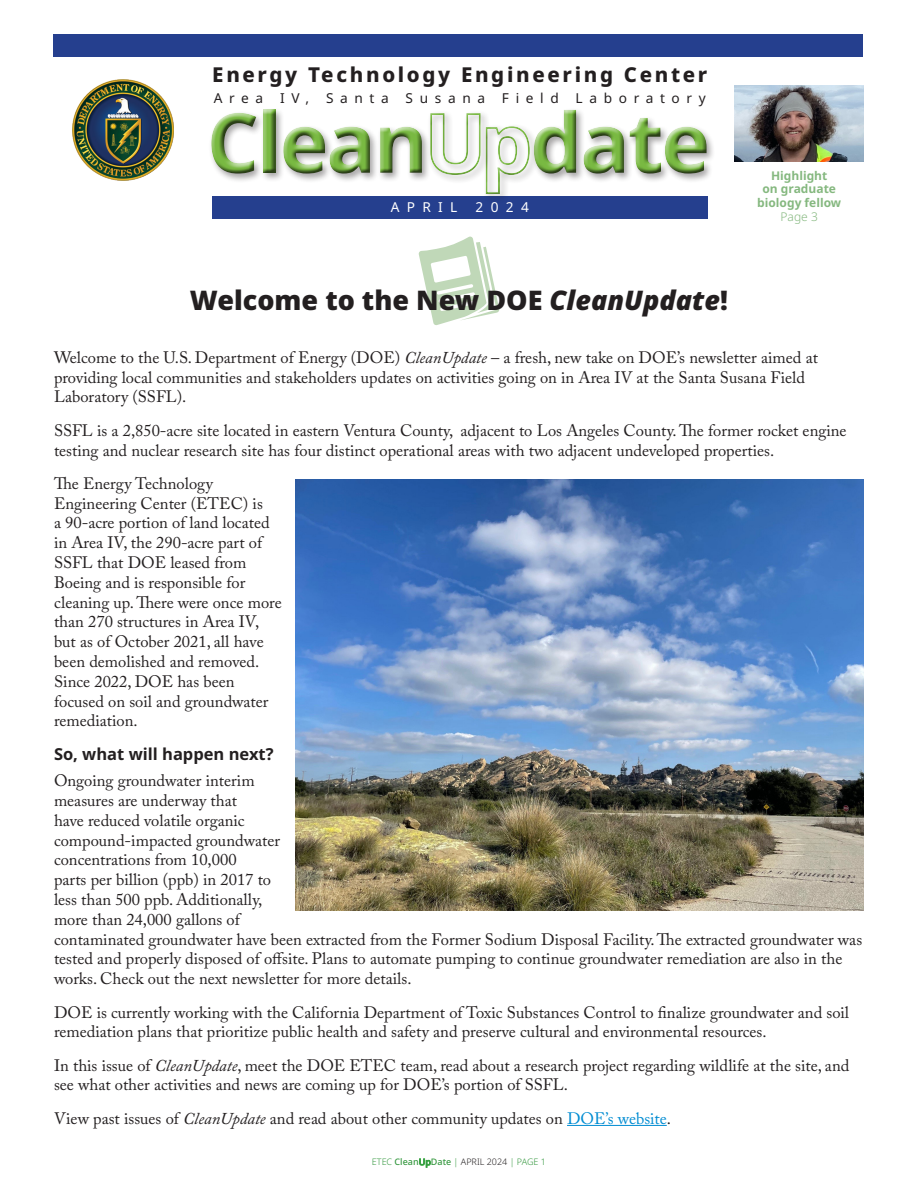
<style>
.page{position:relative;width:918px;height:1188px;background:#fff}
.page>*{position:absolute;margin:0;border:0;box-sizing:border-box;transform-origin:0 0}
.t1{font:700 82.95px "Noto Sans";letter-spacing:-.03em;color:#79b942}
.main_title{font:900 27px "Noto Sans";color:#231f20}
.t2{font:800 20.55px "Noto Sans";letter-spacing:.13em;color:#231f20}
.body{font:16.5px/19.8px "Adobe Caslon Pro";color:#231f20}
.HEAD_1{font:700 16.5px "Noto Sans";color:#231f20}
.t3{font:13.65px "Noto Sans";letter-spacing:.485em;color:#231f20}
.t4{font:13.65px "Noto Sans";letter-spacing:.535em;color:#fff}
.teasers{font:700 12px/13.5px "Noto Sans";color:#85b87f;text-align:center}
.teasers-2{font:300 12px "Noto Sans";color:#85b87f}
.t5{font:300 9px "Noto Sans";color:#35983f}
.s1{font-style:italic}
.s2{color:#008cd2}
.s3{font-weight:500}
.s4{font-weight:500;color:#40ae49}
.s5{color:#231f20}
</style>
<div class="page">
<svg style="left:418px;top:236px;width:82px;height:89px"></svg>
<img style="left:734px;top:85px;width:130px;height:76px">
<hr style="left:567px;top:1125px;width:100px;height:1px;background:#008cd2">
<div style="left:208px;top:107px;width:508px;height:76px;background:#231f20;opacity:.4"></div>
<div style="left:206px;top:105px;width:501px;height:71px;background:#fff"></div>
<div style="left:211px;top:107px;width:501px;height:72px;background:#231f20;opacity:.75"></div>
<div style="left:212px;top:197px;width:496px;height:22px;background:#253f8e"></div>
<div style="left:53px;top:34px;width:810px;height:23px;background:#253f8e"></div>
<img style="left:73px;top:79px;width:101px;height:102px">
<div style="left:427px;top:110px;width:112px;height:94px;background:#231f20;opacity:.4"></div>
<div style="left:428px;top:110px;width:102px;height:84px;background:#231f20;opacity:.75"></div>
<img style="left:295px;top:480px;width:569px;height:431px">
<p class="t2" style="left:212px;top:59px;width:497px">Energy Technology Engineering Center</p>
<p class="t3" style="left:214px;top:88px;width:493px">Area IV, Santa Susana Field Laboratory</p>
<h1 class="t1" style="left:206px;top:84px;width:505px">Clean date</h1>
<p class="t4" style="left:391px;top:197px;width:68px">APRIL</p>
<p class="t4" style="left:476px;top:197px;width:55px">2024</p>
<p class="teasers" style="left:757px;top:169px;width:85px">Highlight<br>on graduate biology fellow</p>
<p class="teasers-2" style="left:781px;top:208px;width:39px">Page 3</p>
<p class="main_title" style="left:190px;top:279px;width:540px">Welcome to the New DOE <span class="s1">CleanUpdate</span>!</p>
<p class="body" style="left:54px;top:347px;width:766px">Welcome to the U.S. Department of Energy (DOE) <span class="s1">CleanUpdate</span> – a fresh, new take on DOE’s newsletter aimed at providing local communities and stakeholders updates on activities going on in Area IV at the Santa Susana Field<br>Laboratory (SSFL).</p>
<p class="body" style="left:54px;top:420px;width:794px">SSFL is a 2,850-acre site located in eastern Ventura County, adjacent to Los Angeles County. The former rocket engine testing and nuclear research site has four distinct operational areas with two adjacent undeveloped properties.</p>
<p class="body" style="left:54px;top:473px;width:229px">The Energy Technology<br>Engineering Center (ETEC) is<br>a 90-acre portion of land located in Area IV, the 290-acre part of<br>SSFL that DOE leased from<br>Boeing and is responsible for cleaning up. There were once more than 270 structures in Area IV, but as of October 2021, all have been demolished and removed.<br>Since 2022, DOE has been focused on soil and groundwater remediation.</p>
<p class="HEAD_1" style="left:54px;top:742px;width:221px">So, what will happen next?</p>
<p class="body" style="left:54px;top:771px;width:810px">Ongoing groundwater interim<br>measures are underway that<br>have reduced volatile organic<br>compound-impacted groundwater<br>concentrations from 10,000<br>parts per billion (ppb) in 2017 to<br>less than 500 ppb. Additionally,<br>more than 24,000 gallons of<br>contaminated groundwater have been extracted from the Former Sodium Disposal Facility. The extracted groundwater was tested and properly disposed of offsite. Plans to automate pumping to continue groundwater remediation are also in the works. Check out the next newsletter for more details.</p>
<p class="body" style="left:54px;top:1002px;width:797px">DOE is currently working with the California Department of Toxic Substances Control to finalize groundwater and soil remediation plans that prioritize public health and safety and preserve cultural and environmental resources.</p>
<p class="body" style="left:54px;top:1055px;width:797px">In this issue of <span class="s1">CleanUpdate</span>, meet the DOE ETEC team, read about a research project regarding wildlife at the site, and see what other activities and news are coming up for DOE’s portion of SSFL.</p>
<p class="body" style="left:54px;top:1108px;width:618px">View past issues of <span class="s1">CleanUpdate</span> and read about other community updates on <span class="s2">DOE’s website</span>.</p>
<p class="t5" style="left:372px;top:1156px;width:176px">ETEC <span class="s3">Clean</span><span class="s4">Up</span><span class="s3">Date</span> | <span class="s5">APRIL 2024</span> | PAGE 1</p>
</div>
